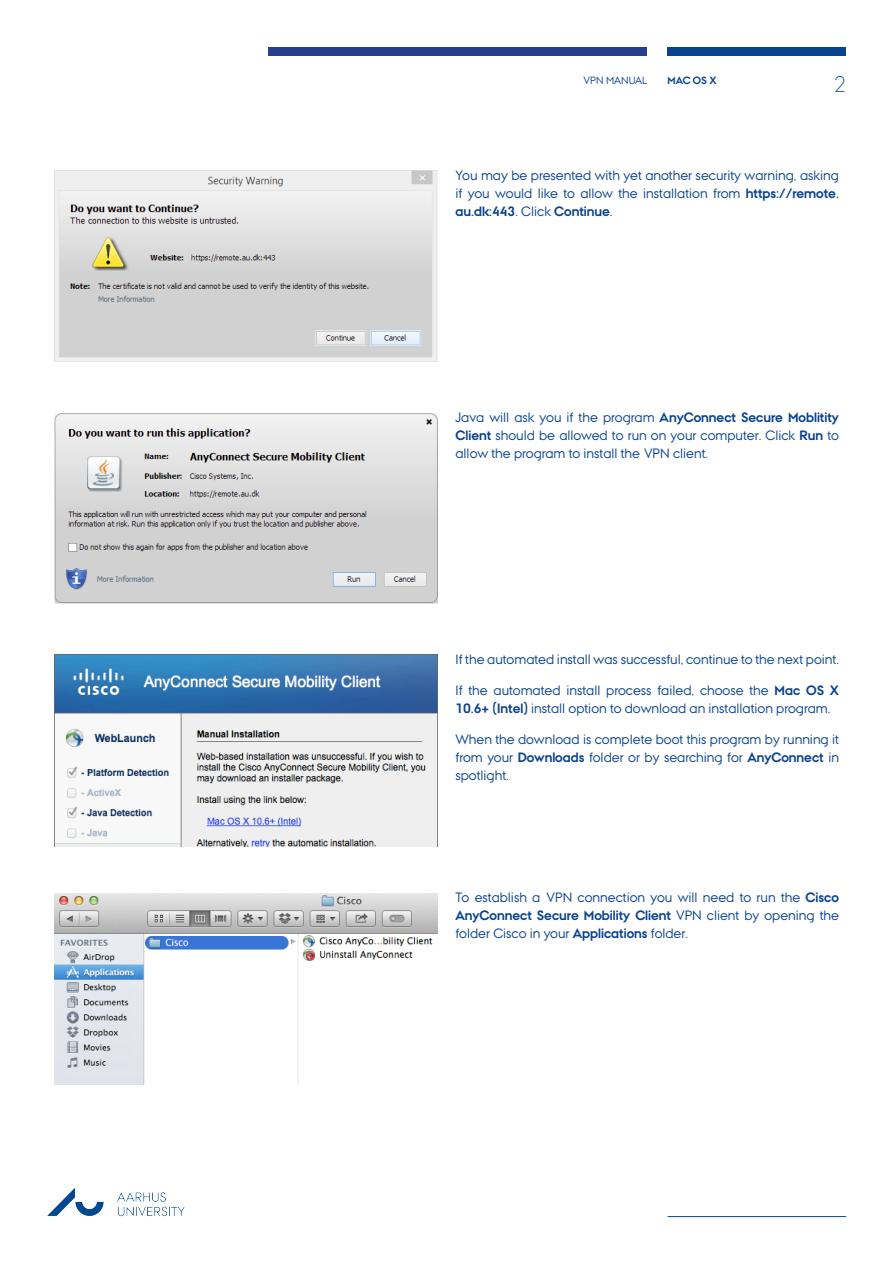
<style>
.page{position:relative;width:893px;height:1263px;background:#fff}
.page>*{position:absolute;margin:0;border:0;box-sizing:border-box;transform-origin:0 0}
.t1{font:300 22.5px "AU Passata";color:#09428e}
.Brødtekst{font:13.5px/18px "AU Passata";color:#09428e;text-align:justify}
.t2{font:10.5px "AU Passata";color:#09428e}
.t3{font:700 10.5px "AU Passata";color:#09428e}
.s1{font-weight:700}
</style>
<div class="page">
<div style="left:668px;top:47px;width:178px;height:8px;background:#09428e"></div>
<div style="left:268px;top:47px;width:378px;height:8px;background:#253f8e"></div>
<hr style="left:668px;top:1216px;width:178px;height:1px;background:#09428e">
<img style="left:47px;top:1188px;width:138px;height:29px">
<img style="left:54px;top:170px;width:383px;height:191px">
<img style="left:54px;top:413px;width:383px;height:191px">
<img style="left:54px;top:655px;width:383px;height:191px">
<img style="left:54px;top:893px;width:383px;height:191px">
<p class="t2" style="left:584px;top:74px;width:65px">VPN MANUAL</p>
<h1 class="t1" style="left:833px;top:71px;width:14px">2</h1>
<p class="t3" style="left:668px;top:74px;width:50px">MAC OS X</p>
<p class="Brødtekst" style="left:455px;top:166px;width:385px">You may be presented with yet another security warning, asking if you would like to allow the installation from <span class="s1">https://remote. au.dk:443</span>. Click <span class="s1">Continue</span>.</p>
<p class="Brødtekst" style="left:455px;top:408px;width:385px">Java will ask you if the program <span class="s1">AnyConnect Secure Moblitity Client</span> should be allowed to run on your computer. Click <span class="s1">Run</span> to allow the program to install the VPN client.</p>
<p class="Brødtekst" style="left:455px;top:650px;width:385px">If the automated install was successful, continue to the next point.</p>
<p class="Brødtekst" style="left:455px;top:681px;width:385px">If the automated install process failed, choose the <span class="s1">Mac OS X<br>10.6+ (Intel)</span> install option to download an installation program.</p>
<p class="Brødtekst" style="left:455px;top:730px;width:385px">When the download is complete boot this program by running it from your <span class="s1">Downloads</span> folder or by searching for <span class="s1">AnyConnect</span> in spotlight.</p>
<p class="Brødtekst" style="left:455px;top:889px;width:385px">To establish a VPN connection you will need to run the <span class="s1">Cisco AnyConnect Secure Mobility Client</span> VPN client by opening the folder Cisco in your <span class="s1">Applications</span> folder.</p>
</div>
